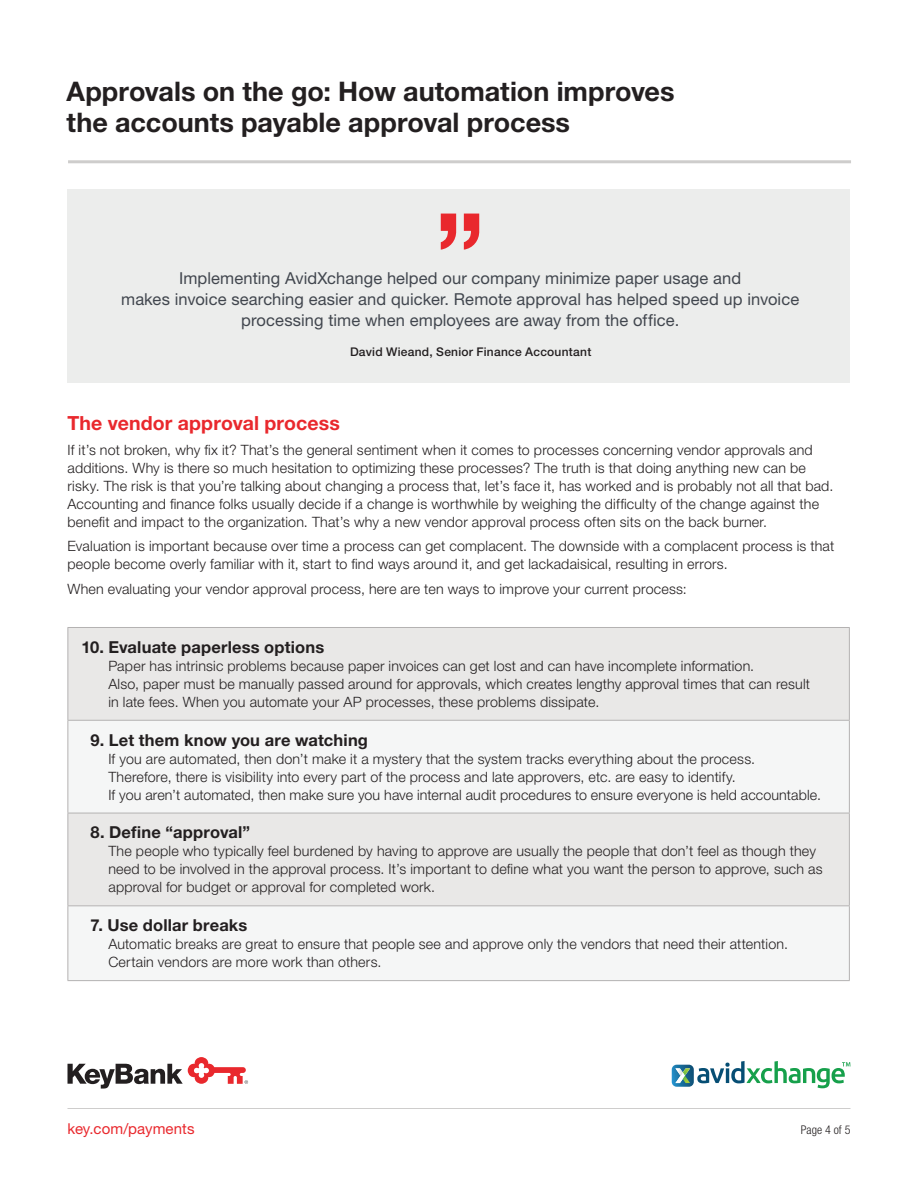
<style>
.page{position:relative;width:918px;height:1188px;background:#fff}
.page>*{position:absolute;margin:0;border:0;box-sizing:border-box;transform-origin:0 0}
.t1{font:700 27px/31.5px "Helvetica Neue LT Std";color:#231f20}
.t2{font:700 19.5px "Helvetica Neue LT Std";letter-spacing:.005em;color:#e9282d}
.t3{font:16.5px/21px "Helvetica Neue LT Std";letter-spacing:.005em;color:#41464e;text-align:center}
.t4{font:700 16.5px "Helvetica Neue LT Std";letter-spacing:.01em;color:#231f20}
.t5{font:15px "Helvetica Neue LT Std";letter-spacing:.005em;color:#e9282d}
.t6{font:300 14.25px/18px "Helvetica Neue LT Std";letter-spacing:.015em;color:#231f20}
.t7{font:500 12px "Helvetica Neue LT Std";letter-spacing:.02em;color:#231f20}
.t8{font:300 condensed 12px "Helvetica Neue LT Std";letter-spacing:.005em;color:#231f20}
</style>
<div class="page">
<div style="left:68px;top:190px;width:782px;height:193px;background:#ecedec"></div>
<svg style="left:441px;top:214px;width:39px;height:36px"></svg>
<div style="left:69px;top:628px;width:780px;height:92px;background:#e9e8e7"></div>
<svg style="left:69px;top:721px;width:780px;height:259px;fill:#f5f6f6"></svg>
<hr style="left:68px;top:813px;width:782px;height:1px;background:#b4b2b2">
<hr style="left:68px;top:905px;width:782px;height:1px;background:#b4b2b2">
<hr style="left:68px;top:980px;width:782px;height:1px;background:#b4b2b2">
<hr style="left:68px;top:720px;width:782px;height:1px;background:#b4b2b2">
<hr style="left:68px;top:627px;width:782px;height:1px;background:#b4b2b2">
<hr style="left:68px;top:628px;width:1px;height:92px;background:#b4b2b2">
<hr style="left:849px;top:628px;width:1px;height:92px;background:#b4b2b2">
<hr style="left:68px;top:721px;width:1px;height:92px;background:#b4b2b2">
<hr style="left:849px;top:721px;width:1px;height:92px;background:#b4b2b2">
<hr style="left:68px;top:813px;width:1px;height:92px;background:#b4b2b2">
<hr style="left:849px;top:813px;width:1px;height:92px;background:#b4b2b2">
<hr style="left:68px;top:906px;width:1px;height:74px;background:#b4b2b2">
<hr style="left:849px;top:906px;width:1px;height:74px;background:#b4b2b2">
<hr style="left:68px;top:1108px;width:782px;height:1px;background:#cecdcc">
<svg style="left:68px;top:1057px;width:180px;height:32px"></svg>
<svg style="left:672px;top:1061px;width:178px;height:27px"></svg>
<hr style="left:68px;top:160px;width:783px;height:3px;background:#cecdcc">
<h1 class="t1" style="left:67px;top:75px;width:609px">Approvals on the go: How automation improves the accounts payable approval process</h1>
<p class="t3" style="left:121px;top:267px;width:680px">Implementing AvidXchange helped our company minimize paper usage and<br>makes invoice searching easier and quicker. Remote approval has helped speed up invoice processing time when employees are away from the office.</p>
<p class="t7" style="left:350px;top:345px;width:243px">David Wieand, Senior Finance Accountant</p>
<h2 class="t2" style="left:68px;top:411px;width:274px">The vendor approval process</h2>
<p class="t6" style="left:68px;top:440px;width:767px">If it’s not broken, why fix it? That’s the general sentiment when it comes to processes concerning vendor approvals and additions. Why is there so much hesitation to optimizing these processes? The truth is that doing anything new can be risky. The risk is that you’re talking about changing a process that, let’s face it, has worked and is probably not all that bad.<br>Accounting and finance folks usually decide if a change is worthwhile by weighing the difficulty of the change against the benefit and impact to the organization. That’s why a new vendor approval process often sits on the back burner.</p>
<p class="t6" style="left:68px;top:537px;width:768px">Evaluation is important because over time a process can get complacent. The downside with a complacent process is that people become overly familiar with it, start to find ways around it, and get lackadaisical, resulting in errors.</p>
<p class="t6" style="left:68px;top:580px;width:621px">When evaluating your vendor approval process, here are ten ways to improve your current process:</p>
<p class="t4" style="left:81px;top:637px;width:244px">10. Evaluate paperless options</p>
<p class="t6" style="left:108px;top:656px;width:703px">Paper has intrinsic problems because paper invoices can get lost and can have incomplete information.<br>Also, paper must be manually passed around for approvals, which creates lengthy approval times that can result in late fees. When you automate your AP processes, these problems dissipate.</p>
<p class="t4" style="left:91px;top:729px;width:279px">9. Let them know you are watching</p>
<p class="t6" style="left:108px;top:749px;width:714px">If you are automated, then don’t make it a mystery that the system tracks everything about the process.<br>Therefore, there is visibility into every part of the process and late approvers, etc. are easy to identify.<br>If you aren’t automated, then make sure you have internal audit procedures to ensure everyone is held accountable.</p>
<p class="t4" style="left:91px;top:822px;width:161px">8. Define “approval”</p>
<p class="t6" style="left:108px;top:842px;width:716px">The people who typically feel burdened by having to approve are usually the people that don’t feel as though they need to be involved in the approval process. It’s important to define what you want the person to approve, such as approval for budget or approval for completed work.</p>
<p class="t4" style="left:91px;top:915px;width:158px">7. Use dollar breaks</p>
<p class="t6" style="left:108px;top:935px;width:681px">Automatic breaks are great to ensure that people see and approve only the vendors that need their attention.<br>Certain vendors are more work than others.</p>
<p class="t5" style="left:68px;top:1120px;width:129px">key.com/payments</p>
<p class="t8" style="left:801px;top:1123px;width:51px">Page 4 of 5</p>
</div>
